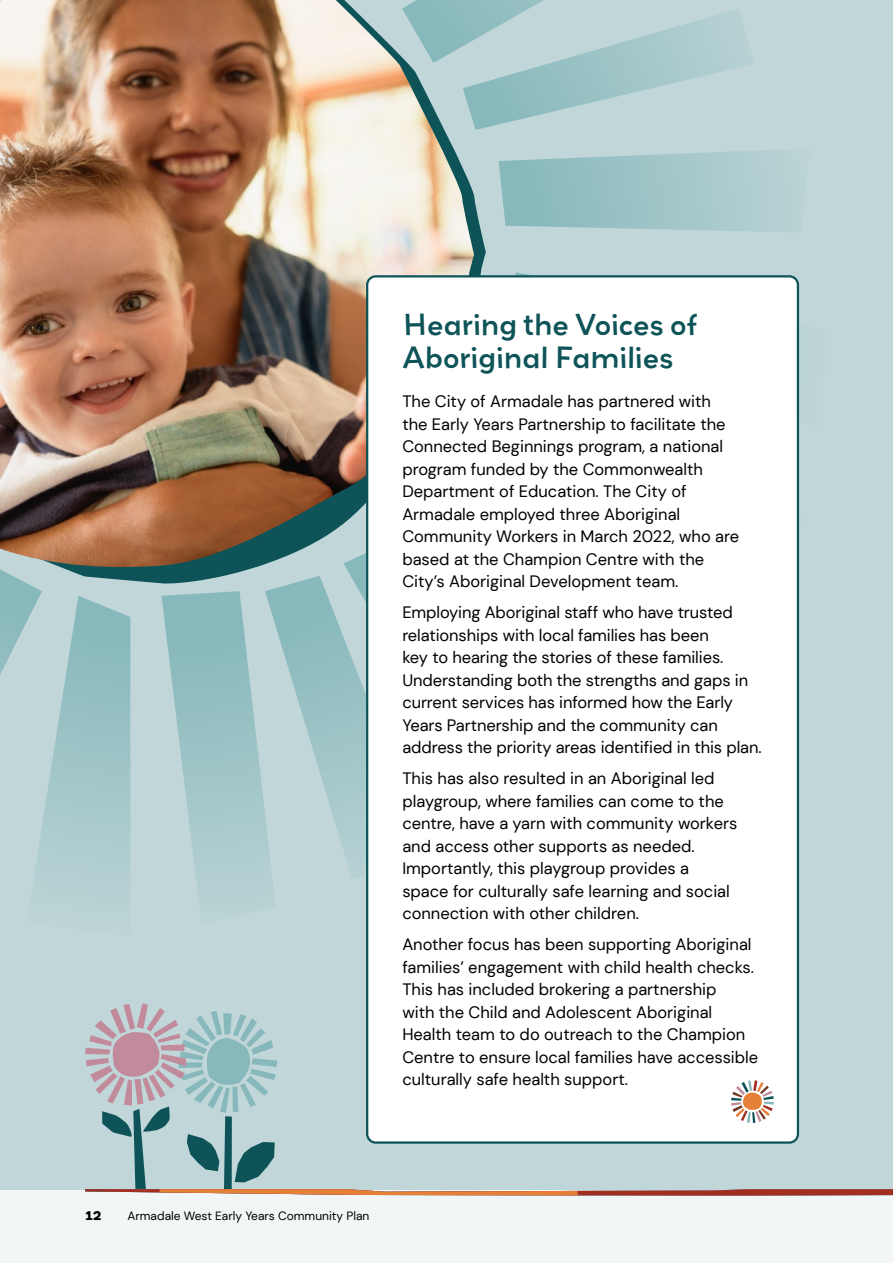
<style>
.page{position:relative;width:893px;height:1263px;background:#c0d6d8}
.page>*{position:absolute;margin:0;border:0;box-sizing:border-box;transform-origin:0 0}
.H3_-_Breakout_story{font:500 27px/33px "Grenadine MVB";letter-spacing:-.01em;color:#0d5358}
.Body{font:16.5px/22.5px "DM Sans";color:#000}
.t1{font:700 13.5px "Grenadine MVB";color:#000}
.t2{font:12px "DM Sans";color:#000}
</style>
<div class="page">
<svg style="left:499px;top:150px;width:286px;height:82px"></svg>
<svg style="left:266px;top:584px;width:100px;height:287px"></svg>
<svg style="left:162px;top:591px;width:114px;height:305px"></svg>
<svg style="left:0;top:584px;width:130px;height:311px"></svg>
<svg style="left:486px;top:0;width:263px;height:128px"></svg>
<svg style="left:0;top:569px;width:366px;height:15px"></svg>
<img style="left:0;top:0;width:474px;height:569px">
<div style="left:367px;top:276px;width:431px;height:866px;background:#fff;border-radius:9px"></div>
<div style="left:0;top:1191px;width:893px;height:72px;background:#f2f6f7"></div>
<svg style="left:85px;top:1003px;width:808px;height:192px"></svg>
<h3 class="H3_-_Breakout_story" style="left:402px;top:307px;width:296px">Hearing the Voices of<br>Aboriginal Families</h3>
<p class="Body" style="left:402px;top:390px;width:338px">The City of Armadale has partnered with the Early Years Partnership to facilitate the Connected Beginnings program, a national program funded by the Commonwealth Department of Education. The City of Armadale employed three Aboriginal Community Workers in March 2022, who are based at the Champion Centre with the City’s Aboriginal Development team.</p>
<p class="Body" style="left:402px;top:601px;width:361px">Employing Aboriginal staff who have trusted relationships with local families has been<br>key to hearing the stories of these families.<br>Understanding both the strengths and gaps in current services has informed how the Early Years Partnership and the community can address the priority areas identified in this plan.</p>
<p class="Body" style="left:402px;top:767px;width:336px">This has also resulted in an Aboriginal led playgroup, where families can come to the centre, have a yarn with community workers and access other supports as needed.<br>Importantly, this playgroup provides a space for culturally safe learning and social connection with other children.</p>
<p class="Body" style="left:402px;top:933px;width:357px">Another focus has been supporting Aboriginal families’ engagement with child health checks.<br>This has included brokering a partnership<br>with the Child and Adolescent Aboriginal Health team to do outreach to the Champion Centre to ensure local families have accessible culturally safe health support.</p>
<p class="t1" style="left:85px;top:1204px;width:18px">12</p>
<p class="t2" style="left:128px;top:1208px;width:243px">Armadale West Early Years Community Plan</p>
</div>
